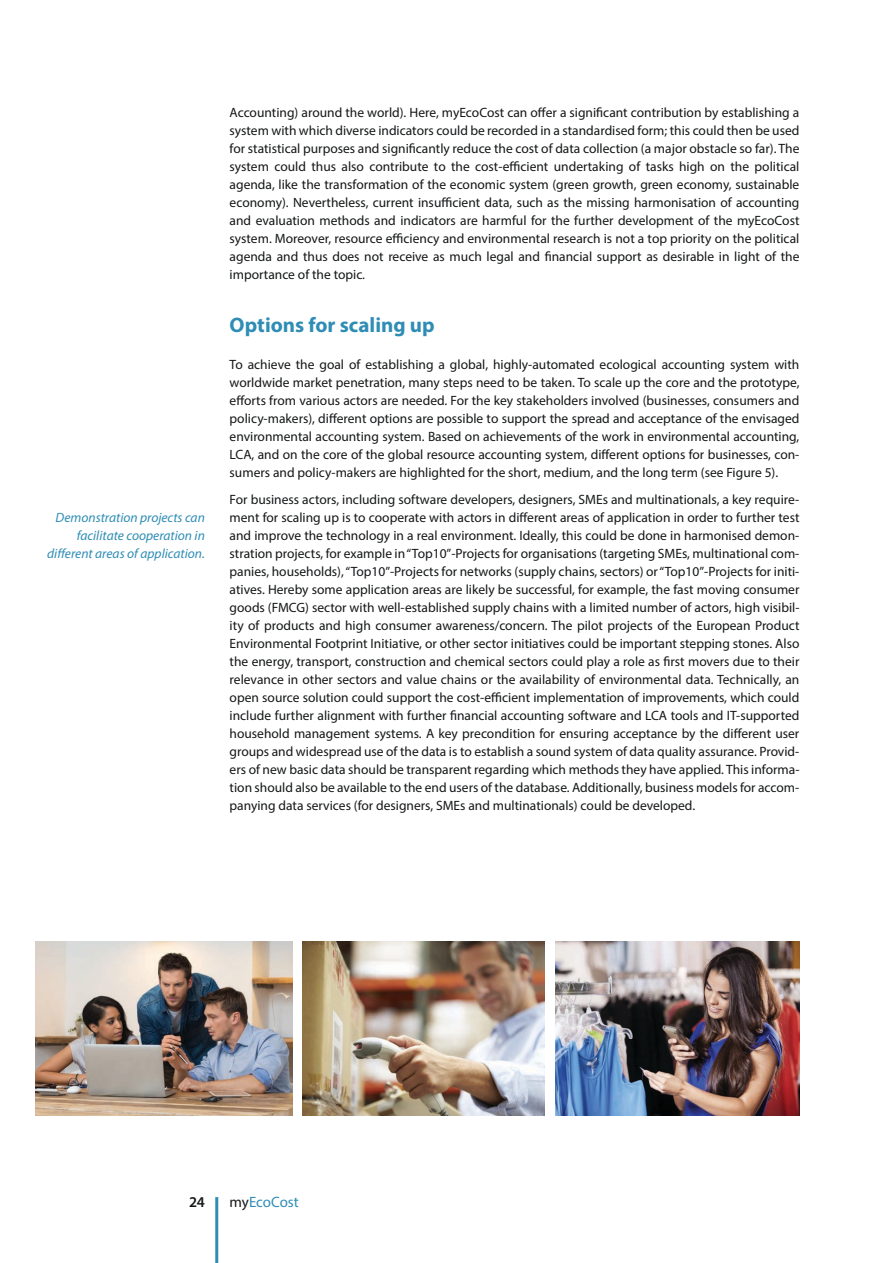
<style>
.page{position:relative;width:893px;height:1263px;background:#fff}
.page>*{position:absolute;margin:0;border:0;box-sizing:border-box;transform-origin:0 0}
.t1{font:700 21px "Myriad Pro";color:#2f8db5}
.t2{font:15px "Myriad Pro";color:#2f8db5}
.t3{font:600 15px "Myriad Pro";color:#141617}
.t4{font:13.5px/18px "Myriad Pro";color:#141617;text-align:justify}
.t5{font:italic 13.5px/18px "Myriad Pro";color:#2f8db5;text-align:right}
.s1{color:#141617}
</style>
<div class="page">
<hr style="left:215px;top:1197px;width:3px;height:66px;background:#2f8db5">
<img style="left:555px;top:941px;width:244px;height:174px">
<img style="left:303px;top:941px;width:242px;height:174px">
<img style="left:35px;top:941px;width:257px;height:174px">
<p class="t5" style="left:47px;top:508px;width:159px">Demonstration projects can facilitate cooperation in different areas of application.</p>
<p class="t4" style="left:230px;top:103px;width:571px">Accounting) around the world). Here, myEcoCost can offer a significant contribution by establishing a system with which diverse indicators could be recorded in a standardised form; this could then be used for statistical purposes and significantly reduce the cost of data collection (a major obstacle so far). The system could thus also contribute to the cost-efficient undertaking of tasks high on the political agenda, like the transformation of the economic system (green growth, green economy, sustainable economy). Nevertheless, current insufficient data, such as the missing harmonisation of accounting and evaluation methods and indicators are harmful for the further development of the myEcoCost system. Moreover, resource efficiency and environmental research is not a top priority on the political agenda and thus does not receive as much legal and financial support as desirable in light of the importance of the topic.</p>
<h1 class="t1" style="left:230px;top:311px;width:207px">Options for scaling up</h1>
<p class="t4" style="left:230px;top:355px;width:571px">To achieve the goal of establishing a global, highly-automated ecological accounting system with worldwide market penetration, many steps need to be taken. To scale up the core and the prototype, efforts from various actors are needed. For the key stakeholders involved (businesses, consumers and policy-makers), different options are possible to support the spread and acceptance of the envisaged environmental accounting system. Based on achievements of the work in environmental accounting, LCA, and on the core of the global resource accounting system, different options for businesses, con&shy;sumers and policy-makers are highlighted for the short, medium, and the long term (see Figure 5).</p>
<p class="t4" style="left:230px;top:490px;width:571px">For business actors, including software developers, designers, SMEs and multinationals, a key require&shy;ment for scaling up is to cooperate with actors in different areas of application in order to further test and improve the technology in a real environment. Ideally, this could be done in harmonised demon&shy;stration projects, for example in “Top10”-Projects for organisations (targeting SMEs, multinational com&shy;panies, households), “Top10”-Projects for networks (supply chains, sectors) or “Top10”-Projects for initi&shy;atives. Hereby some application areas are likely be successful, for example, the fast moving consumer goods (FMCG) sector with well-established supply chains with a limited number of actors, high visibil&shy;ity of products and high consumer awareness/concern. The pilot projects of the European Product Environmental Footprint Initiative, or other sector initiatives could be important stepping stones. Also the energy, transport, construction and chemical sectors could play a role as first movers due to their relevance in other sectors and value chains or the availability of environmental data. Technically, an open source solution could support the cost-efficient implementation of improvements, which could include further alignment with further financial accounting software and LCA tools and IT-supported household management systems. A key precondition for ensuring acceptance by the different user groups and widespread use of the data is to establish a sound system of data quality assurance. Provid&shy;ers of new basic data should be transparent regarding which methods they have applied. This informa&shy;tion should also be available to the end users of the database. Additionally, business models for accom&shy;panying data services (for designers, SMEs and multinationals) could be developed.</p>
<p class="t3" style="left:189px;top:1193px;width:17px">24</p>
<p class="t2" style="left:230px;top:1193px;width:71px"><span class="s1">my</span>EcoCost</p>
</div>
